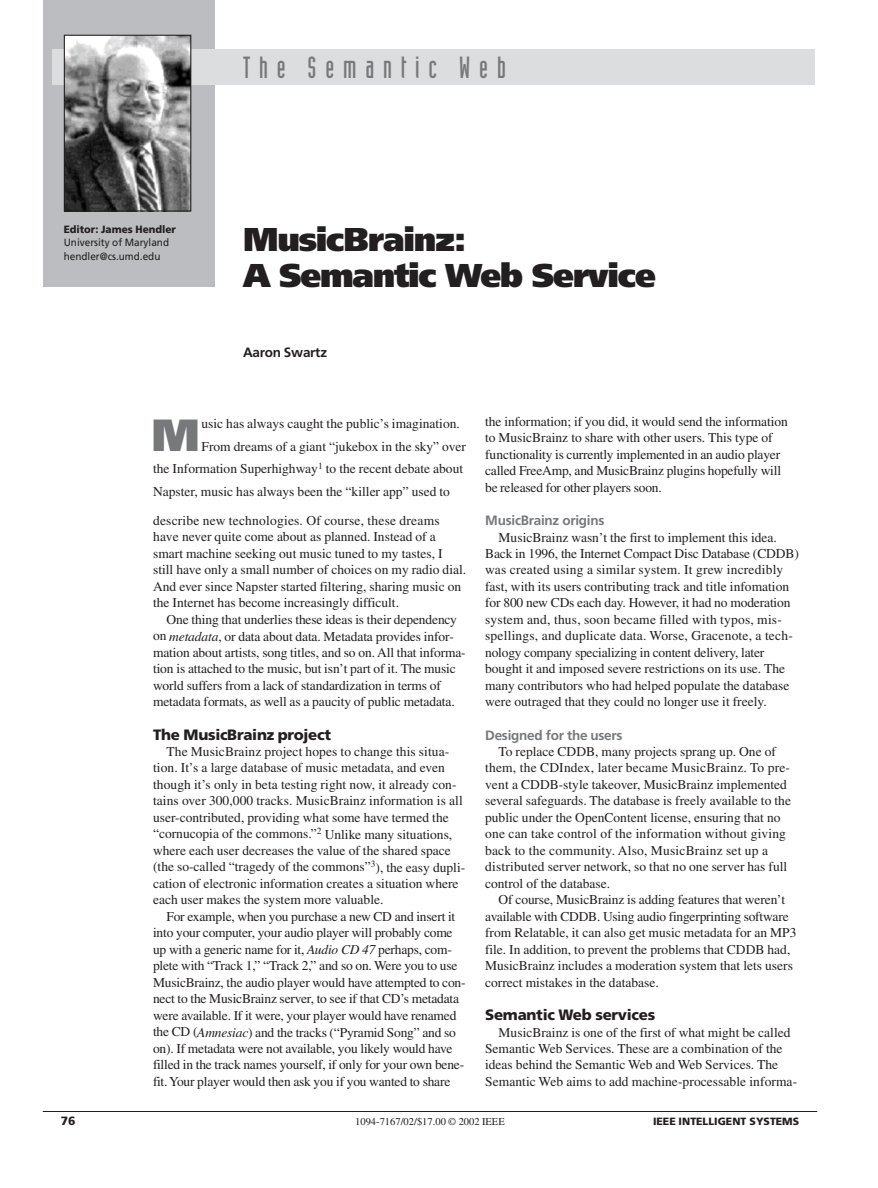
<style>
.page{position:relative;width:878px;height:1188px;background:#fff}
.page>*{position:absolute;margin:0;border:0;box-sizing:border-box;transform-origin:0 0}
.t1{font:900 45px "Frutiger";color:#76787b}
.t2{font:900 33px/36px "Frutiger";letter-spacing:-.035em;color:#231f20}
.t3{font:30px "Industria Solid";letter-spacing:.295em;color:#76787b}
.t4{font:900 15px "Frutiger";letter-spacing:-.02em;color:#231f20}
.t5{font:13.5px/16.5px "Times";color:#231f20}
.t6{font:700 13.5px "Frutiger";letter-spacing:-.015em;color:#76787b}
.t7{font:700 13.5px "Frutiger";letter-spacing:-.015em;color:#231f20}
.t8{font:900 12px "Frutiger";color:#231f20}
.t9{font:10.5px/13.5px "Frutiger";color:#231f20;scale:.95 1}
.t10{font:10.5px "Times";color:#231f20}
.t11{font:900 10.5px "Frutiger";color:#231f20}
.t12{font:900 10.5px "Frutiger";color:#231f20;scale:.95 1}
.s1{font-style:italic}
</style>
<div class="page">
<div style="left:43px;top:0;width:172px;height:287px;background:#bcbdc0"></div>
<div style="left:52px;top:50px;width:762px;height:35px;background:#dcdddf"></div>
<img style="left:66px;top:37px;width:123px;height:173px">
<div style="left:64px;top:35px;width:127px;height:177px;border:1px solid #231f20"></div>
<hr style="left:43px;top:1111px;width:774px;height:1px;background:#231f20">
<p class="t12" style="left:64px;top:225px;width:120px">Editor: James Hendler</p>
<p class="t9" style="left:64px;top:237px;width:112px">University of Maryland hendler@cs.umd.edu</p>
<h3 class="t3" style="left:243px;top:56px;width:264px">The Semantic Web</h3>
<h2 class="t2" style="left:243px;top:224px;width:414px">MusicBrainz:<br>A Semantic Web Service</h2>
<p class="t7" style="left:243px;top:347px;width:85px">Aaron Swartz</p>
<h1 class="t1" style="left:151px;top:417px;width:50px">M</h1>
<p class="t5" style="left:201px;top:417px;width:260px">usic has always caught the public’s imagination.</p>
<p class="t5" style="left:201px;top:439px;width:266px">From dreams of a giant “jukebox in the sky” over</p>
<p class="t5" style="left:153px;top:462px;width:311px">the Information Superhighway<sup>1</sup> to the recent debate about</p>
<p class="t5" style="left:153px;top:484px;width:298px">Napster, music has always been the “killer app” used to</p>
<p class="t5" style="left:153px;top:513px;width:314px">describe new technologies. Of course, these dreams have never quite come about as planned. Instead of a smart machine seeking out music tuned to my tastes, I still have only a small number of choices on my radio dial.<br>And ever since Napster started filtering, sharing music on the Internet has become increasingly difficult.</p>
<p class="t5" style="left:153px;top:612px;width:314px;text-indent:14px">One thing that underlies these ideas is their dependency on <span class="s1">metadata</span>, or data about data. Metadata provides infor&shy;mation about artists, song titles, and so on. All that informa&shy;tion is attached to the music, but isn’t part of it. The music world suffers from a lack of standardization in terms of metadata formats, as well as a paucity of public metadata.</p>
<p class="t4" style="left:153px;top:728px;width:179px">The MusicBrainz project</p>
<p class="t5" style="left:153px;top:744px;width:314px;text-indent:14px">The MusicBrainz project hopes to change this situa&shy;tion. It’s a large database of music metadata, and even though it’s only in beta testing right now, it already con&shy;tains over 300,000 tracks. MusicBrainz information is all user-contributed, providing what some have termed the “cornucopia of the commons.”<sup>2</sup> Unlike many situations, where each user decreases the value of the shared space (the so-called “tragedy of the commons”<sup>3</sup>), the easy dupli&shy;cation of electronic information creates a situation where each user makes the system more valuable.</p>
<p class="t5" style="left:153px;top:909px;width:314px;text-indent:14px">For example, when you purchase a new CD and insert it into your computer, your audio player will probably come up with a generic name for it, <span class="s1">Audio CD 47</span> perhaps, com&shy;plete with “Track 1,” “Track 2,” and so on. Were you to use MusicBrainz, the audio player would have attempted to con&shy;nect to the MusicBrainz server, to see if that CD’s metadata were available. If it were, your player would have renamed the CD (<span class="s1">Amnesiac</span>) and the tracks (“Pyramid Song” and so on). If metadata were not available, you likely would have filled in the track names yourself, if only for your own bene&shy;fit. Your player would then ask you if you wanted to share</p>
<p class="t5" style="left:485px;top:414px;width:304px">the information; if you did, it would send the information to MusicBrainz to share with other users. This type of functionality is currently implemented in an audio player called FreeAmp, and MusicBrainz plugins hopefully will be released for other players soon.</p>
<p class="t6" style="left:485px;top:515px;width:121px">MusicBrainz origins</p>
<p class="t5" style="left:485px;top:530px;width:315px;text-indent:14px">MusicBrainz wasn’t the first to implement this idea.<br>Back in 1996, the Internet Compact Disc Database (CDDB) was created using a similar system. It grew incredibly fast, with its users contributing track and title infomation for 800 new CDs each day. However, it had no moderation system and, thus, soon became filled with typos, mis&shy;spellings, and duplicate data. Worse, Gracenote, a tech&shy;nology company specializing in content delivery, later bought it and imposed severe restrictions on its use. The many contributors who had helped populate the database were outraged that they could no longer use it freely.</p>
<p class="t6" style="left:485px;top:729px;width:139px">Designed for the users</p>
<p class="t5" style="left:485px;top:744px;width:307px;text-indent:14px">To replace CDDB, many projects sprang up. One of them, the CDIndex, later became MusicBrainz. To pre&shy;vent a CDDB-style takeover, MusicBrainz implemented several safeguards. The database is freely available to the public under the OpenContent license, ensuring that no one can take control of the information without giving back to the community. Also, MusicBrainz set up a distributed server network, so that no one server has full control of the database.</p>
<p class="t5" style="left:485px;top:893px;width:313px;text-indent:13px">Of course, MusicBrainz is adding features that weren’t available with CDDB. Using audio fingerprinting software from Relatable, it can also get music metadata for an MP3 file. In addition, to prevent the problems that CDDB had, MusicBrainz includes a moderation system that lets users correct mistakes in the database.</p>
<p class="t4" style="left:485px;top:1009px;width:171px">Semantic Web services</p>
<p class="t5" style="left:485px;top:1025px;width:313px;text-indent:14px">MusicBrainz is one of the first of what might be called Semantic Web Services. These are a combination of the ideas behind the Semantic Web and Web Services. The Semantic Web aims to add machine-processable informa-</p>
<p class="t8" style="left:61px;top:1116px;width:16px">76</p>
<p class="t10" style="left:355px;top:1117px;width:151px">1094-7167/02/$17.00 © 2002 IEEE</p>
<p class="t11" style="left:653px;top:1117px;width:148px">IEEE INTELLIGENT SYSTEMS</p>
</div>
